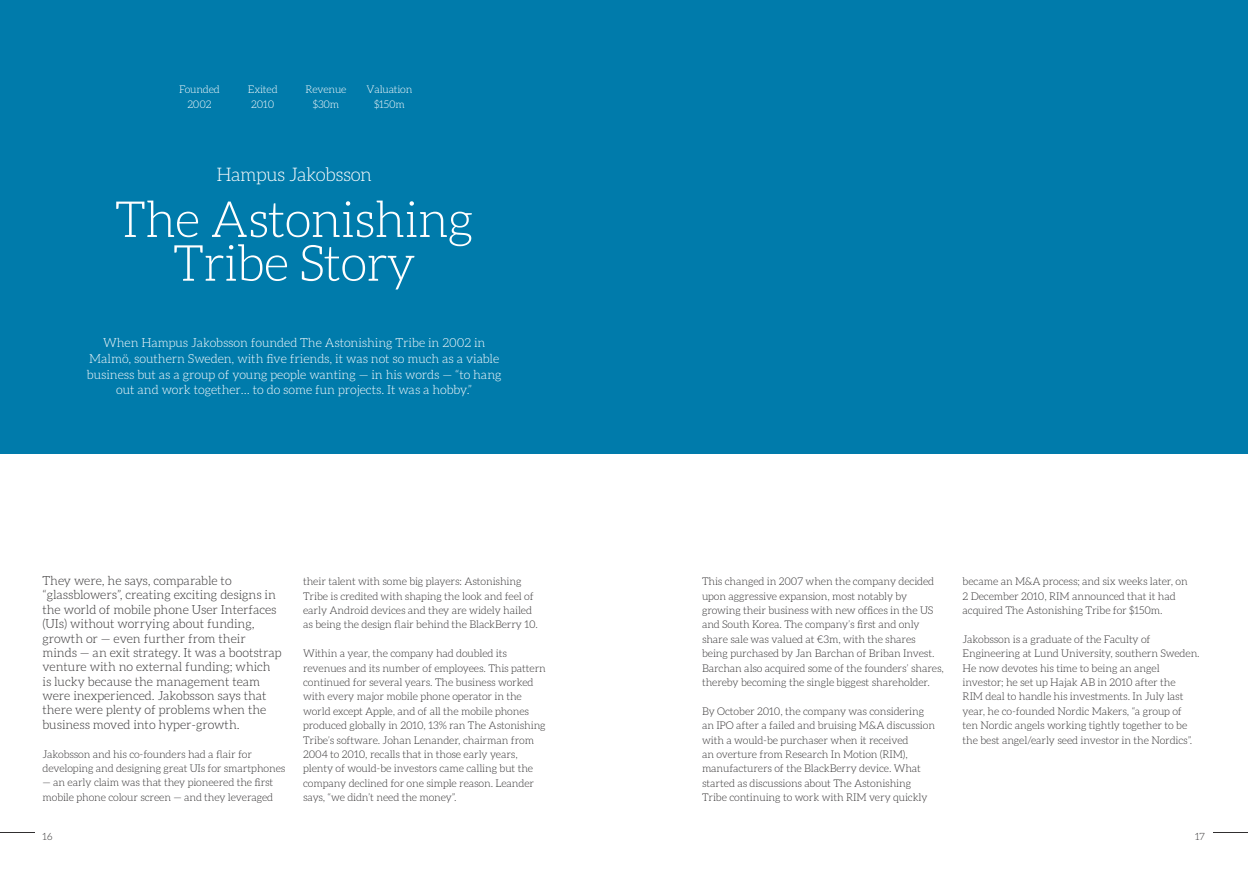
<style>
.page{position:relative;width:1248px;height:886px;background:#fff}
.page>*{position:absolute;margin:0;border:0;box-sizing:border-box;transform-origin:0 0}
.Title_Sub{font:300 50px/43.8px "Aleo";letter-spacing:-.02em;color:#fff;text-align:center}
.t1{font:300 18.75px "Aleo";letter-spacing:-.02em;color:#fff}
.Stories_Intro{font:300 12.5px/14.4px "Aleo";letter-spacing:-.005em;color:#312f30}
.PP_Intro{font:300 12.5px/15.6px "Aleo";letter-spacing:-.005em;color:#fff;text-align:center}
.Stories_body{font:300 10.62px/14.4px "Aleo";letter-spacing:-.01em;color:#312f30}
.Stories_body-2{font:300 10.62px "Aleo";letter-spacing:-.015em;color:#fff}
.t2{font:300 10px "Aleo";color:#312f30}
</style>
<div class="page">
<hr style="left:1212px;top:832px;width:35px;height:1px;background:#312f30">
<hr style="left:0;top:832px;width:35px;height:1px;background:#312f30">
<div style="left:0;top:0;width:1247px;height:454px;background:#007bab"></div>
<p class="Stories_body-2" style="left:179px;top:84px;width:42px">Founded</p>
<p class="Stories_body-2" style="left:187px;top:98px;width:26px">2002</p>
<p class="Stories_body-2" style="left:248px;top:84px;width:31px">Exited</p>
<p class="Stories_body-2" style="left:251px;top:98px;width:25px">2010</p>
<p class="Stories_body-2" style="left:305px;top:84px;width:42px">Revenue</p>
<p class="Stories_body-2" style="left:313px;top:98px;width:28px">$30m</p>
<p class="Stories_body-2" style="left:366px;top:84px;width:47px">Valuation</p>
<p class="Stories_body-2" style="left:374px;top:98px;width:32px">$150m</p>
<p class="t1" style="left:216px;top:164px;width:157px">Hampus Jakobsson</p>
<p class="Title_Sub" style="left:115px;top:197px;width:360px">The Astonishing<br>Tribe Story</p>
<p class="PP_Intro" style="left:87px;top:335px;width:416px">When Hampus Jakobsson founded The Astonishing Tribe in 2002 in Malmö, southern Sweden, with five friends, it was not so much as a viable business but as a group of young people wanting — in his words — “to hang out and work together… to do some fun projects. It was a hobby.”</p>
<p class="Stories_Intro" style="left:43px;top:573px;width:240px">They were, he says, comparable to “glassblowers”, creating exciting designs in the world of mobile phone User Interfaces (UIs) without worrying about funding, growth or — even further from their minds — an exit strategy. It was a bootstrap venture with no external funding; which is lucky because the management team were inexperienced. Jakobsson says that there were plenty of problems when the business moved into hyper-growth.</p>
<p class="Stories_body" style="left:43px;top:747px;width:244px">Jakobsson and his co-founders had a flair for developing and designing great UIs for smartphones</p>
<p class="Stories_body" style="left:43px;top:775px;width:232px">— an early claim was that they pioneered the first mobile phone colour screen — and they leveraged</p>
<p class="Stories_body" style="left:303px;top:574px;width:236px">their talent with some big players: Astonishing Tribe is credited with shaping the look and feel of early Android devices and they are widely hailed as being the design flair behind the BlackBerry 10.</p>
<p class="Stories_body" style="left:303px;top:646px;width:244px">Within a year, the company had doubled its revenues and its number of employees. This pattern continued for several years. The business worked with every major mobile phone operator in the world except Apple, and of all the mobile phones produced globally in 2010, 13% ran The Astonishing Tribe’s software. Johan Lenander, chairman from 2004 to 2010, recalls that in those early years, plenty of would-be investors came calling but the company declined for one simple reason. Leander says, “we didn’t need the money”.</p>
<p class="Stories_body" style="left:702px;top:574px;width:243px">This changed in 2007 when the company decided upon aggressive expansion, most notably by growing their business with new offices in the US and South Korea. The company’s first and only share sale was valued at €3m, with the shares being purchased by Jan Barchan of Briban Invest.<br>Barchan also acquired some of the founders’ shares, thereby becoming the single biggest shareholder.</p>
<p class="Stories_body" style="left:702px;top:704px;width:234px">By October 2010, the company was considering an IPO after a failed and bruising M&amp;A discussion with a would-be purchaser when it received<br>an overture from Research In Motion (RIM), manufacturers of the BlackBerry device. What started as discussions about The Astonishing Tribe continuing to work with RIM very quickly</p>
<p class="Stories_body" style="left:962px;top:574px;width:227px">became an M&amp;A process; and six weeks later, on<br>2 December 2010, RIM announced that it had acquired The Astonishing Tribe for $150m.</p>
<p class="Stories_body" style="left:962px;top:632px;width:238px">Jakobsson is a graduate of the Faculty of Engineering at Lund University, southern Sweden.<br>He now devotes his time to being an angel investor; he set up Hajak AB in 2010 after the<br>RIM deal to handle his investments. In July last year, he co-founded Nordic Makers, “a group of ten Nordic angels working tightly together to be the best angel/early seed investor in the Nordics”.</p>
<p class="t2" style="left:43px;top:831px;width:11px">16</p>
<p class="t2" style="left:1194px;top:831px;width:11px">17</p>
</div>
